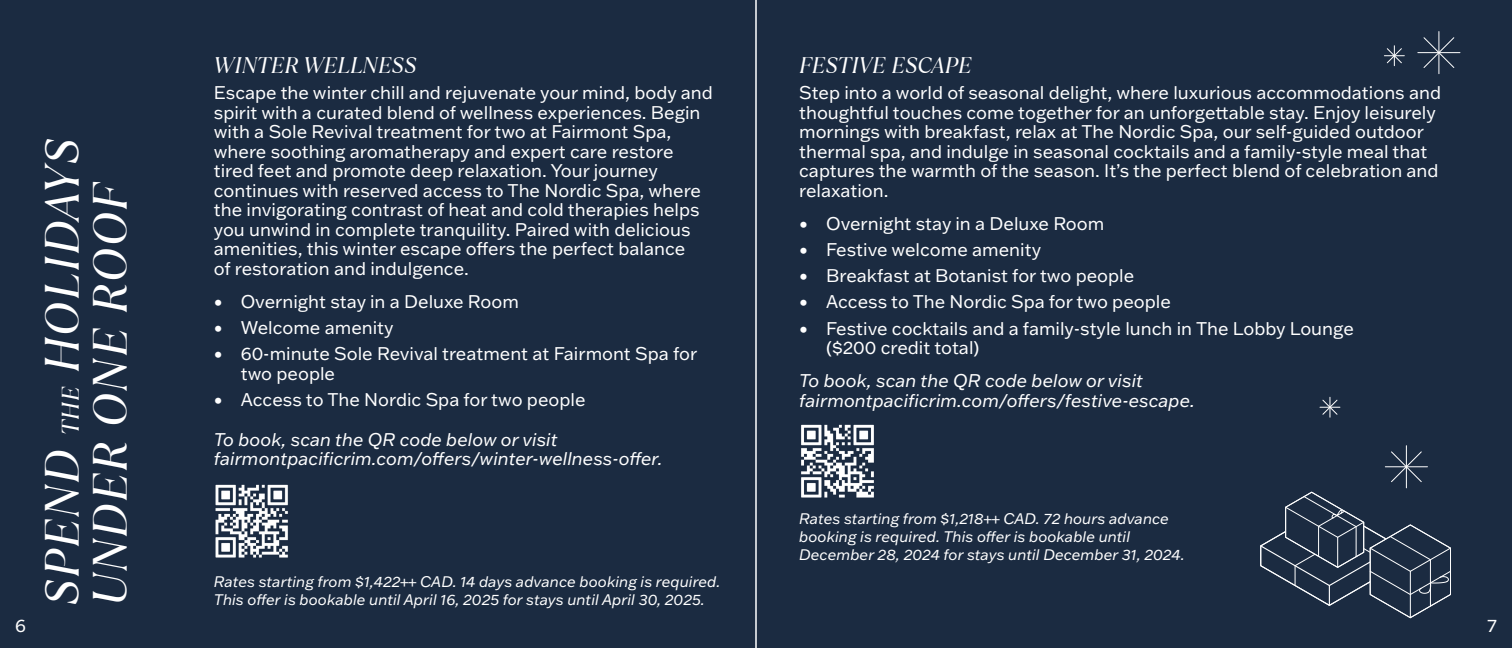
<style>
.page{position:relative;width:1512px;height:648px;background:#1b2b41}
.page>*{position:absolute;margin:0;border:0;box-sizing:border-box;transform-origin:0 0}
.t1{font:italic 48px/48px "TT Ramillas";letter-spacing:.025em;color:#fff}
.t2{font:italic 22.5px "TT Ramillas";color:#fff}
.t3{font:18px/19.5px "Franklin Gothic ATF";color:#fff}
.t4{font:italic 18px/19.5px "Franklin Gothic ATF";color:#fff}
.t5{font:italic 15px/18px "Franklin Gothic ATF";color:#fff}
.s1{font-size:24px}
</style>
<div class="page">
<hr style="left:755px;top:0;width:2px;height:648px;background:#fff">
<img style="left:215px;top:484px;width:73px;height:74px">
<img style="left:801px;top:424px;width:73px;height:74px">
<svg style="left:1260px;top:492px;width:191px;height:127px"></svg>
<hr style="left:1439px;top:32px;width:1px;height:42px;background:#fff">
<hr style="left:1418px;top:52px;width:42px;height:1px;background:#fff">
<svg style="left:1423px;top:37px;width:32px;height:31px"></svg>
<svg style="left:1384px;top:46px;width:20px;height:20px"></svg>
<hr style="left:1406px;top:446px;width:1px;height:42px;background:#fff">
<hr style="left:1385px;top:466px;width:42px;height:1px;background:#fff">
<svg style="left:1391px;top:451px;width:31px;height:32px"></svg>
<svg style="left:1320px;top:397px;width:20px;height:20px"></svg>
<h1 class="t1" style="left:38px;top:606px;width:470px;rotate:-90deg">SPEND <span class="s1">THE</span> HOLIDAYS<br>UNDER ONE ROOF</h1>
<p class="t2" style="left:214px;top:52px;width:204px">WINTER WELLNESS</p>
<p class="t3" style="left:214px;top:83px;width:500px">Escape the winter chill and rejuvenate your mind, body and spirit with a curated blend of wellness experiences. Begin with a Sole Revival treatment for two at Fairmont Spa, where soothing aromatherapy and expert care restore tired feet and promote deep relaxation. Your journey continues with reserved access to The Nordic Spa, where the invigorating contrast of heat and cold therapies helps you unwind in complete tranquility. Paired with delicious amenities, this winter escape offers the perfect balance<br>of restoration and indulgence.</p>
<p class="t3" style="left:214px;top:291px;width:307px">• Overnight stay in a Deluxe Room</p>
<p class="t3" style="left:214px;top:317px;width:181px">• Welcome amenity</p>
<p class="t3" style="left:241px;top:344px;width:458px;text-indent:-27px">• 60-minute Sole Revival treatment at Fairmont Spa for two people</p>
<p class="t3" style="left:214px;top:389px;width:373px">• Access to The Nordic Spa for two people</p>
<p class="t4" style="left:214px;top:429px;width:450px">To book, scan the QR code below or visit fairmontpacificrim.com/offers/winter-wellness-offer.</p>
<p class="t5" style="left:214px;top:573px;width:508px">Rates starting from $1,422++ CAD. 14 days advance booking is required.<br>This offer is bookable until April 16, 2025 for stays until April 30, 2025.</p>
<p class="t2" style="left:799px;top:52px;width:174px">FESTIVE ESCAPE</p>
<p class="t3" style="left:799px;top:83px;width:643px">Step into a world of seasonal delight, where luxurious accommodations and thoughtful touches come together for an unforgettable stay. Enjoy leisurely mornings with breakfast, relax at The Nordic Spa, our self-guided outdoor thermal spa, and indulge in seasonal cocktails and a family-style meal that captures the warmth of the season. It’s the perfect blend of celebration and relaxation.</p>
<p class="t3" style="left:799px;top:213px;width:307px">• Overnight stay in a Deluxe Room</p>
<p class="t3" style="left:799px;top:239px;width:243px">• Festive welcome amenity</p>
<p class="t3" style="left:799px;top:266px;width:337px">• Breakfast at Botanist for two people</p>
<p class="t3" style="left:799px;top:292px;width:373px">• Access to The Nordic Spa for two people</p>
<p class="t3" style="left:826px;top:318px;width:529px;text-indent:-27px">• Festive cocktails and a family-style lunch in The Lobby Lounge ($200 credit total)</p>
<p class="t4" style="left:799px;top:371px;width:397px">To book, scan the QR code below or visit fairmontpacificrim.com/offers/festive-escape.</p>
<p class="t5" style="left:799px;top:509px;width:387px">Rates starting from $1,218++ CAD. 72 hours advance booking is required. This offer is bookable until<br>December 28, 2024 for stays until December 31, 2024.</p>
<p class="t3" style="left:15px;top:616px;width:12px">6</p>
<p class="t3" style="left:1487px;top:616px;width:11px">7</p>
</div>
